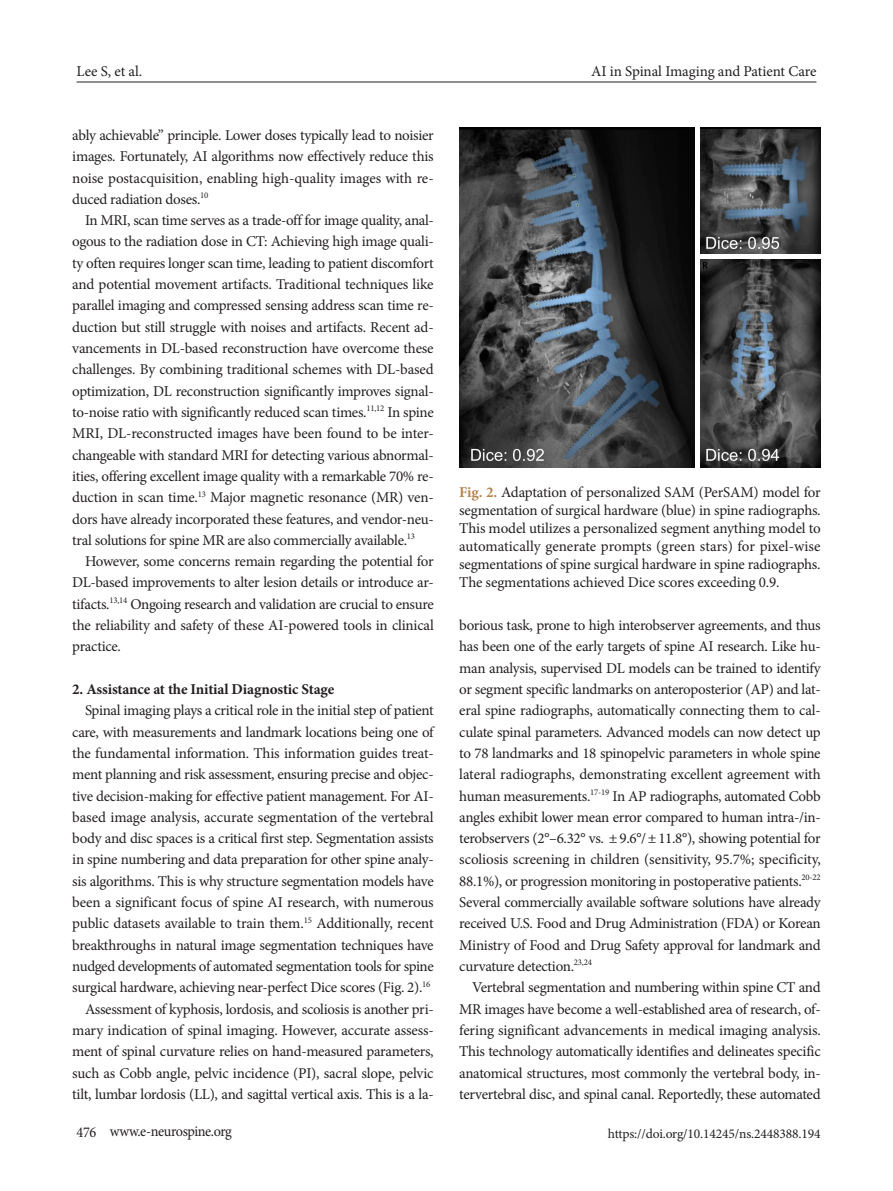
<style>
.page{position:relative;width:893px;height:1191px;background:#fff}
.page>*{position:absolute;margin:0;border:0;box-sizing:border-box;transform-origin:0 0}
.본문{font:15px/21.3px "Minion Pro";letter-spacing:-.02em;color:#231f20;text-align:justify}
.표그림캡션{font:15px/18px "Minion Pro";letter-spacing:-.01em;color:#231f20;text-align:justify}
.중제목{font:700 15px "Minion Pro";letter-spacing:-.01em;color:#231f20}
.본문-2{font:15px "Minion Pro";letter-spacing:-.02em;color:#231f20;scale:.95 1}
.doi_번호{font:13.5px "Minion Pro";letter-spacing:-.01em;color:#231f20}
.s1{font-weight:700;color:#b28450}
</style>
<div class="page">
<hr style="left:77px;top:82px;width:739px;height:1px;background:#231f20">
<img style="left:459px;top:128px;width:362px;height:340px">
<hr style="left:697px;top:254px;width:124px;height:4px;background:#fff">
<hr style="left:695px;top:128px;width:4px;height:340px;background:#fff">
<p class="본문" style="left:77px;top:61px;width:67px">Lee S, et al.</p>
<p class="본문" style="left:591px;top:61px;width:227px">AI in Spinal Imaging and Patient Care</p>
<p class="본문" style="left:72px;top:125px;width:363px">ably achievable” principle. Lower doses typically lead to noisier images. Fortunately, AI algorithms now effectively reduce this noise postacquisition, enabling high-quality images with re&shy;duced radiation doses.<sup>10</sup></p>
<p class="본문" style="left:72px;top:210px;width:363px;text-indent:13px">In MRI, scan time serves as a trade-off for image quality, anal&shy;ogous to the radiation dose in CT: Achieving high image quali&shy;ty often requires longer scan time, leading to patient discomfort and potential movement artifacts. Traditional techniques like parallel imaging and compressed sensing address scan time re&shy;duction but still struggle with noises and artifacts. Recent ad&shy;vancements in DL-based reconstruction have overcome these challenges. By combining traditional schemes with DL-based optimization, DL reconstruction significantly improves signal&shy;to-noise ratio with significantly reduced scan times.<sup>11,12</sup> In spine MRI, DL-reconstructed images have been found to be inter&shy;changeable with standard MRI for detecting various abnormal&shy;ities, offering excellent image quality with a remarkable 70% re&shy;duction in scan time.<sup>13</sup> Major magnetic resonance (MR) ven&shy;dors have already incorporated these features, and vendor-neu&shy;tral solutions for spine MR are also commercially available.<sup>13</sup></p>
<p class="본문" style="left:72px;top:551px;width:363px;text-indent:13px">However, some concerns remain regarding the potential for DL-based improvements to alter lesion details or introduce ar&shy;tifacts.<sup>13,14</sup> Ongoing research and validation are crucial to ensure the reliability and safety of these AI-powered tools in clinical practice.</p>
<p class="중제목" style="left:72px;top:678px;width:264px">2. Assistance at the Initial Diagnostic Stage</p>
<p class="본문" style="left:72px;top:700px;width:363px;text-indent:13px">Spinal imaging plays a critical role in the initial step of patient care, with measurements and landmark locations being one of the fundamental information. This information guides treat&shy;ment planning and risk assessment, ensuring precise and objec&shy;tive decision-making for effective patient management. For AI&shy;based image analysis, accurate segmentation of the vertebral body and disc spaces is a critical first step. Segmentation assists in spine numbering and data preparation for other spine analy&shy;sis algorithms. This is why structure segmentation models have been a significant focus of spine AI research, with numerous public datasets available to train them.<sup>15</sup> Additionally, recent breakthroughs in natural image segmentation techniques have nudged developments of automated segmentation tools for spine surgical hardware, achieving near-perfect Dice scores (Fig. 2).<sup>16</sup></p>
<p class="본문" style="left:72px;top:998px;width:363px;text-indent:13px">Assessment of kyphosis, lordosis, and scoliosis is another pri&shy;mary indication of spinal imaging. However, accurate assess&shy;ment of spinal curvature relies on hand-measured parameters, such as Cobb angle, pelvic incidence (PI), sacral slope, pelvic tilt, lumbar lordosis (LL), and sagittal vertical axis. This is a la-</p>
<p class="표그림캡션" style="left:459px;top:483px;width:363px"><span class="s1">Fig. 2.</span> Adaptation of personalized SAM (PerSAM) model for segmentation of surgical hardware (blue) in spine radiographs.<br>This model utilizes a personalized segment anything model to automatically generate prompts (green stars) for pixel-wise segmentations of spine surgical hardware in spine radiographs.<br>The segmentations achieved Dice scores exceeding 0.9.</p>
<p class="본문" style="left:459px;top:614px;width:363px">borious task, prone to high interobserver agreements, and thus has been one of the early targets of spine AI research. Like hu&shy;man analysis, supervised DL models can be trained to identify or segment specific landmarks on anteroposterior (AP) and lat&shy;eral spine radiographs, automatically connecting them to cal&shy;culate spinal parameters. Advanced models can now detect up to 78 landmarks and 18 spinopelvic parameters in whole spine lateral radiographs, demonstrating excellent agreement with human measurements.<sup>17-19</sup> In AP radiographs, automated Cobb angles exhibit lower mean error compared to human intra-/in&shy;terobservers (2°–6.32° vs. ± 9.6°/± 11.8°), showing potential for scoliosis screening in children (sensitivity, 95.7%; specificity, 88.1%), or progression monitoring in postoperative patients.<sup>20-22<br></sup>Several commercially available software solutions have already received U.S. Food and Drug Administration (FDA) or Korean Ministry of Food and Drug Safety approval for landmark and curvature detection.<sup>23,24</sup></p>
<p class="본문" style="left:459px;top:977px;width:363px;text-indent:13px">Vertebral segmentation and numbering within spine CT and MR images have become a well-established area of research, of&shy;fering significant advancements in medical imaging analysis.<br>This technology automatically identifies and delineates specific anatomical structures, most commonly the vertebral body, in&shy;tervertebral disc, and spinal canal. Reportedly, these automated</p>
<p class="본문-2" style="left:77px;top:1121px;width:165px">476 www.e-neurospine.org</p>
<p class="doi_번호" style="left:608px;top:1124px;width:214px">https://doi.org/10.14245/ns.2448388.194</p>
</div>
